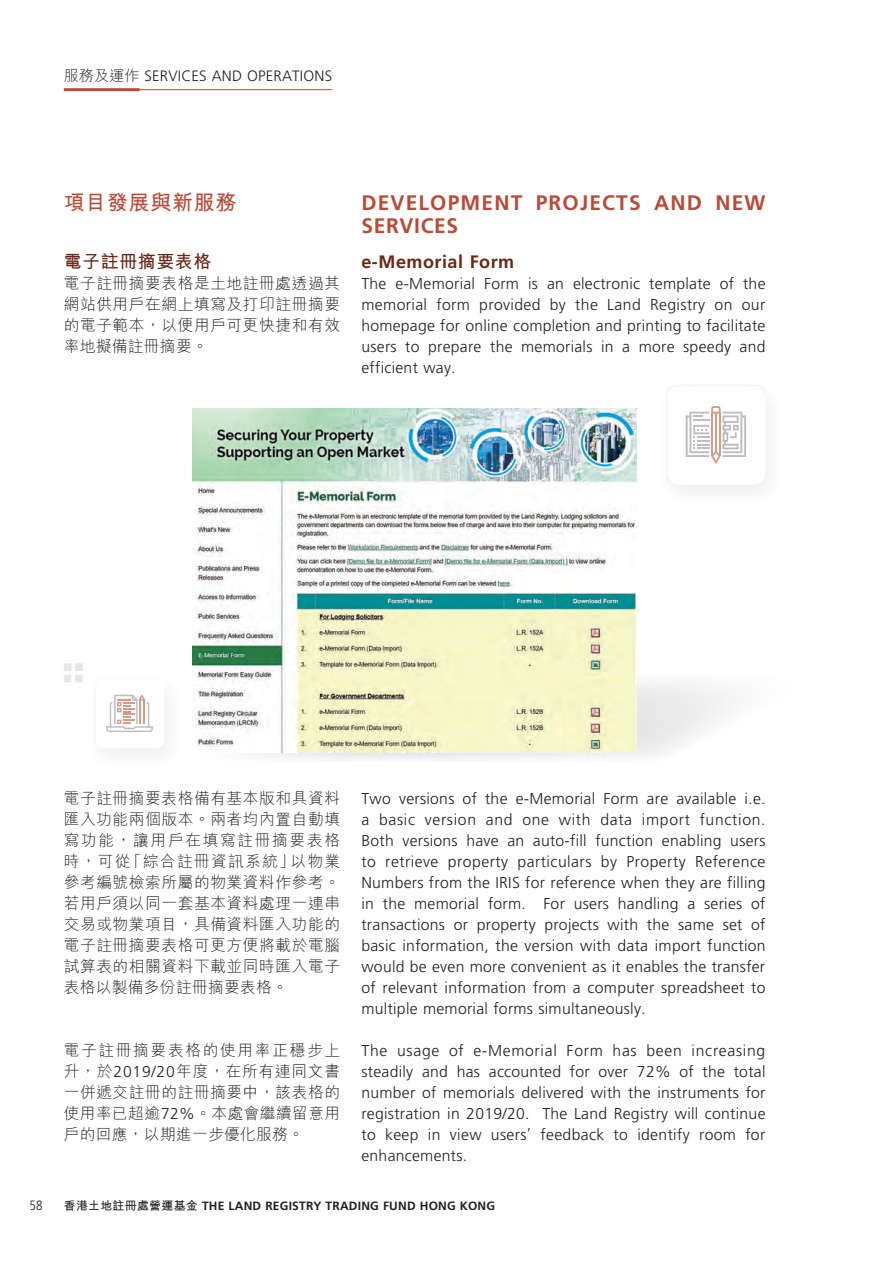
<style>
.page{position:relative;width:893px;height:1263px;background:#fff}
.page>*{position:absolute;margin:0;border:0;box-sizing:border-box;transform-origin:0 0}
.t1{font:700 21px/22.5px "Frutiger LT Std";letter-spacing:.055em;color:#b84b39}
.t2{font:700 21px "M Hei HK";letter-spacing:.03em;color:#b84b39}
.t3{font:700 18px "Frutiger LT Std";letter-spacing:.03em;color:#6a2615}
.t4{font:700 18px "M Hei HK";letter-spacing:.03em;color:#6a2615}
.t5{font:300 15.75px/21px "Frutiger LT Std";letter-spacing:.02em;color:#231f20;text-align:justify}
.t6{font:300 15.75px/21px "M Hei HK";letter-spacing:.035em;color:#231f20;text-align:justify}
.t7{font:300 15px "Frutiger LT Std";letter-spacing:.015em;color:#231f20}
.t8{font:300 condensed 13.5px "Frutiger LT Std";color:#231f20}
.t9{font:700 12px "Frutiger LT Std";letter-spacing:.02em;color:#231f20}
.s1{font-family:"M Hei HK"}
.s2{font-family:"Frutiger LT Std"}
</style>
<div class="page">
<hr style="left:64px;top:88px;width:76px;height:3px;background:#b84b39">
<hr style="left:140px;top:89px;width:192px;height:1px;background:#b84b39">
<svg style="left:257px;top:674px;width:471px;height:85px;fill:#f1f1f2"></svg>
<img style="left:193px;top:408px;width:443px;height:345px">
<svg style="left:64px;top:663px;width:19px;height:19px"></svg>
<svg style="left:106px;top:695px;width:47px;height:37px"></svg>
<svg style="left:686px;top:406px;width:60px;height:57px"></svg>
<p class="t7" style="left:64px;top:68px;width:270px"><span class="s1">服務及運作</span> SERVICES AND OPERATIONS</p>
<h1 class="t2" style="left:64px;top:187px;width:174px">項目發展與新服務</h1>
<h1 class="t1" style="left:361px;top:192px;width:406px">DEVELOPMENT PROJECTS AND NEW<br>SERVICES</h1>
<p class="t4" style="left:64px;top:248px;width:149px">電子註冊摘要表格</p>
<p class="t3" style="left:361px;top:251px;width:154px">e-Memorial Form</p>
<p class="t6" style="left:64px;top:272px;width:278px">電子註冊摘要表格是土地註冊處透過其網站供用戶在網上填寫及打印註冊摘要的電子範本，以便用戶可更快捷和有效率地擬備註冊摘要。</p>
<p class="t5" style="left:361px;top:273px;width:406px">The e-Memorial Form is an electronic template of the memorial form provided by the Land Registry on our homepage for online completion and printing to facilitate users to prepare the memorials in a more speedy and efficient way.</p>
<p class="t6" style="left:64px;top:787px;width:278px">電子註冊摘要表格備有基本版和具資料匯入功能兩個版本。兩者均內置自動填寫功能，讓用戶在填寫註冊摘要表格時，可從「綜合註冊資訊系統」以物業參考編號檢索所屬的物業資料作參考。若用戶須以同一套基本資料處理一連串交易或物業項目，具備資料匯入功能的電子註冊摘要表格可更方便將載於電腦試算表的相關資料下載並同時匯入電子表格以製備多份註冊摘要表格。</p>
<p class="t5" style="left:361px;top:788px;width:406px">Two versions of the e-Memorial Form are available i.e. a basic version and one with data import function.<br>Both versions have an auto-fill function enabling users to retrieve property particulars by Property Reference Numbers from the IRIS for reference when they are filling in the memorial form. For users handling a series of transactions or property projects with the same set of basic information, the version with data import function would be even more convenient as it enables the transfer of relevant information from a computer spreadsheet to multiple memorial forms simultaneously.</p>
<p class="t6" style="left:64px;top:1039px;width:278px">電子註冊摘要表格的使用率正穩步上升，於<span class="s2">2019/20</span>年度，在所有連同文書一併遞交註冊的註冊摘要中，該表格的使用率已超逾<span class="s2">72%</span>。本處會繼續留意用戶的回應，以期進一步優化服務。</p>
<p class="t5" style="left:361px;top:1040px;width:406px">The usage of e-Memorial Form has been increasing steadily and has accounted for over 72% of the total number of memorials delivered with the instruments for registration in 2019/20. The Land Registry will continue to keep in view users’ feedback to identify room for enhancements.</p>
<p class="t8" style="left:30px;top:1198px;width:14px">58</p>
<p class="t9" style="left:64px;top:1199px;width:433px"><span class="s1">香港土地註冊處營運基金</span> THE LAND REGISTRY TRADING FUND HONG KONG</p>
</div>
